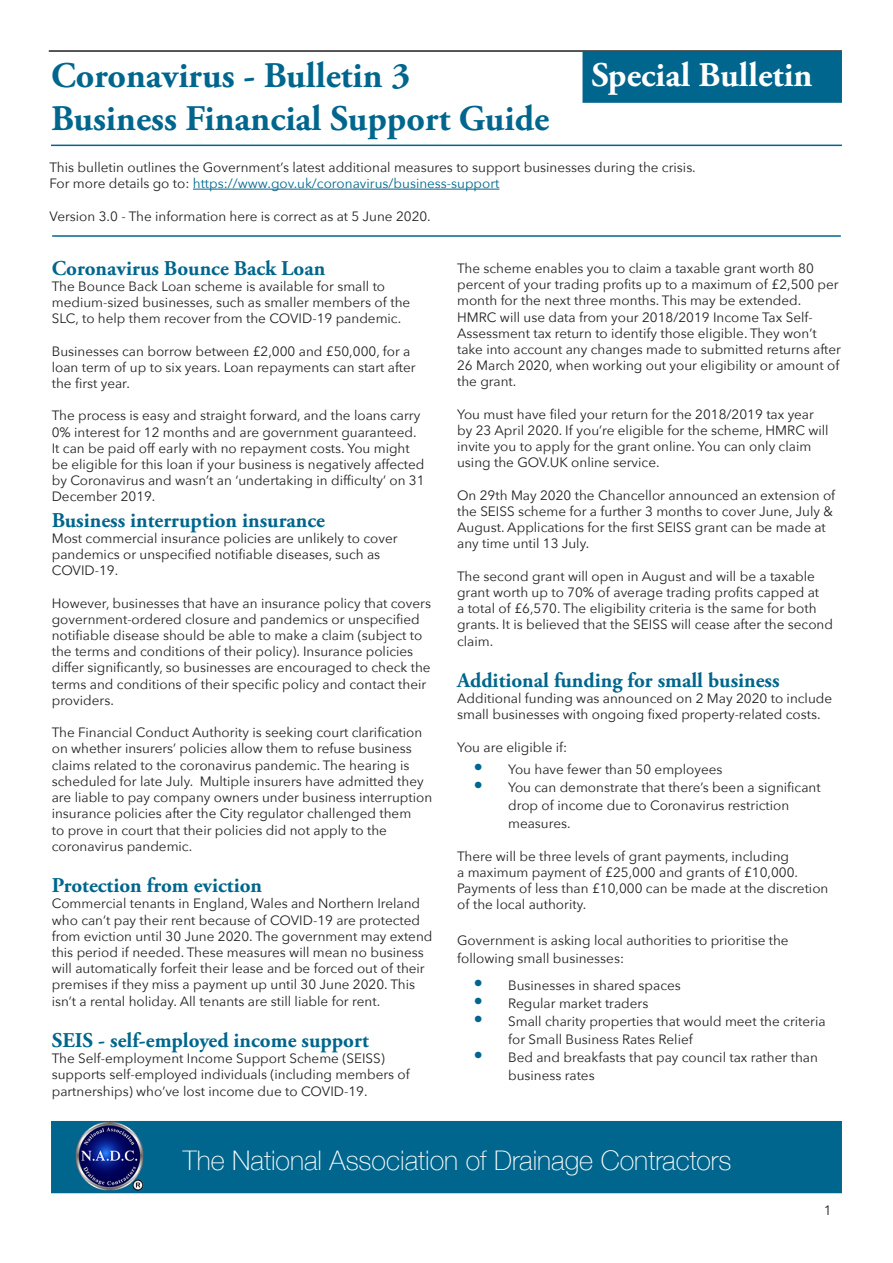
<style>
.page{position:relative;width:893px;height:1263px;background:#fff}
.page>*{position:absolute;margin:0;border:0;box-sizing:border-box;transform-origin:0 0}
.t1{font:700 36px "Adobe Garamond Pro";color:#00668d}
.special_bulletin{font:700 34.5px "Adobe Garamond Pro";color:#fff}
.body_copy{font:100 27px "Helvetica Neue";color:#fff}
.para_heading{font:700 21px "Adobe Garamond Pro";color:#00668d}
.body_copy-2{font:13.5px/16.2px "Avenir Next";color:#231f20}
.body_copy-3{font:13.5px "Avenir Next";color:#00668d}
.s1{font-size:37.5px;color:#00668d}
.s2{color:#231f20}
.s3{font-family:"Adobe Garamond Pro";font-weight:700;font-size:21px;color:#00668d}
</style>
<div class="page">
<div style="left:583px;top:53px;width:258px;height:49px;background:#00668d"></div>
<div style="left:582px;top:52px;width:260px;height:51px;border:2px solid #00668d"></div>
<hr style="left:193px;top:189px;width:306px;height:1px;background:#00668d">
<hr style="left:51px;top:145px;width:791px;height:1px;background:#00668d">
<hr style="left:52px;top:235px;width:789px;height:2px;background:#00668d">
<hr style="left:49px;top:50px;width:793px;height:2px;background:#231f20">
<div style="left:51px;top:1121px;width:791px;height:72px;background:#00668d"></div>
<img style="left:76px;top:1122px;width:68px;height:68px">
<p class="t1" style="left:51px;top:54px;width:361px">Coronavirus - Bulletin 3</p>
<p class="special_bulletin" style="left:591px;top:55px;width:243px">Special Bulletin<span class="s1">n</span></p>
<p class="t1" style="left:51px;top:98px;width:500px">Business Financial Support Guide</p>
<p class="body_copy-2" style="left:50px;top:159px;width:648px">This bulletin outlines the Government’s latest additional measures to support businesses during the crisis.</p>
<p class="body_copy-3" style="left:50px;top:172px;width:451px"><span class="s2">For more details go to:</span> https://www.gov.uk/coronavirus/business-support</p>
<p class="body_copy-2" style="left:50px;top:207px;width:383px">Version 3.0 - The information here is correct as at 5 June 2020.</p>
<p class="para_heading" style="left:52px;top:256px;width:275px">Coronavirus Bounce Back Loan</p>
<p class="body_copy-2" style="left:52px;top:277px;width:360px">The Bounce Back Loan scheme is available for small to medium-sized businesses, such as smaller members of the<br>SLC, to help them recover from the COVID-19 pandemic.</p>
<p class="body_copy-2" style="left:52px;top:342px;width:365px">Businesses can borrow between £2,000 and £50,000, for a loan term of up to six years. Loan repayments can start after the first year.</p>
<p class="body_copy-2" style="left:52px;top:407px;width:374px">The process is easy and straight forward, and the loans carry 0% interest for 12 months and are government guaranteed.<br>It can be paid off early with no repayment costs. You might be eligible for this loan if your business is negatively affected by Coronavirus and wasn’t an ‘undertaking in difficulty’ on 31<br>December 2019.</p>
<p class="para_heading" style="left:52px;top:508px;width:275px">Business interruption insurance</p>
<p class="body_copy-2" style="left:52px;top:529px;width:347px">Most commercial insurance policies are unlikely to cover pandemics or unspecified notifiable diseases, such as<br>COVID-19.</p>
<p class="body_copy-2" style="left:52px;top:594px;width:381px">However, businesses that have an insurance policy that covers government-ordered closure and pandemics or unspecified notifiable disease should be able to make a claim (subject to the terms and conditions of their policy). Insurance policies differ significantly, so businesses are encouraged to check the terms and conditions of their specific policy and contact their providers.</p>
<p class="body_copy-2" style="left:52px;top:724px;width:382px">The Financial Conduct Authority is seeking court clarification on whether insurers’ policies allow them to refuse business claims related to the coronavirus pandemic. The hearing is scheduled for late July. Multiple insurers have admitted they are liable to pay company owners under business interruption insurance policies after the City regulator challenged them<br>to prove in court that their policies did not apply to the coronavirus pandemic.</p>
<p class="para_heading" style="left:52px;top:873px;width:212px">Protection from eviction</p>
<p class="body_copy-2" style="left:52px;top:895px;width:382px">Commercial tenants in England, Wales and Northern Ireland who can’t pay their rent because of COVID-19 are protected from eviction until 30 June 2020. The government may extend this period if needed. These measures will mean no business will automatically forfeit their lease and be forced out of their premises if they miss a payment up until 30 June 2020. This isn’t a rental holiday. All tenants are still liable for rent.</p>
<p class="para_heading" style="left:52px;top:1028px;width:319px">SEIS - self-employed income support</p>
<p class="body_copy-2" style="left:52px;top:1050px;width:360px">The Self-employment Income Support Scheme (SEISS) supports self-employed individuals (including members of partnerships) who’ve lost income due to COVID-19.</p>
<p class="body_copy-2" style="left:457px;top:259px;width:383px">The scheme enables you to claim a taxable grant worth 80 percent of your trading profits up to a maximum of £2,500 per month for the next three months. This may be extended.</p>
<p class="body_copy-2" style="left:457px;top:308px;width:385px">HMRC will use data from your 2018/2019 Income Tax Self-Assessment tax return to identify those eligible. They won’t take into account any changes made to submitted returns after 26 March 2020, when working out your eligibility or amount of the grant.</p>
<p class="body_copy-2" style="left:457px;top:405px;width:373px">You must have filed your return for the 2018/2019 tax year by 23 April 2020. If you’re eligible for the scheme, HMRC will invite you to apply for the grant online. You can only claim using the GOV.UK online service.</p>
<p class="body_copy-2" style="left:457px;top:486px;width:380px">On 29th May 2020 the Chancellor announced an extension of the SEISS scheme for a further 3 months to cover June, July &amp; August. Applications for the first SEISS grant can be made at any time until 13 July.</p>
<p class="body_copy-2" style="left:457px;top:567px;width:377px">The second grant will open in August and will be a taxable grant worth up to 70% of average trading profits capped at<br>a total of £6,570. The eligibility criteria is the same for both grants. It is believed that the SEISS will cease after the second claim.</p>
<p class="para_heading" style="left:457px;top:668px;width:324px">Additional funding for small business</p>
<p class="body_copy-2" style="left:457px;top:690px;width:377px">Additional funding was announced on 2 May 2020 to include small businesses with ongoing fixed property-related costs.</p>
<p class="body_copy-2" style="left:457px;top:738px;width:112px">You are eligible if:</p>
<p class="body_copy-2" style="left:474px;top:761px;width:250px"><span class="s3">•</span> You have fewer than 50 employees</p>
<p class="body_copy-2" style="left:508px;top:778px;width:314px;line-height:18px;text-indent:-34px"><span class="s3">•</span> You can demonstrate that there’s been a significant drop of income due to Coronavirus restriction measures.</p>
<p class="body_copy-2" style="left:457px;top:847px;width:373px">There will be three levels of grant payments, including<br>a maximum payment of £25,000 and grants of £10,000.<br>Payments of less than £10,000 can be made at the discretion of the local authority.</p>
<p class="body_copy-2" style="left:457px;top:931px;width:333px;line-height:18px">Government is asking local authorities to prioritise the following small businesses:</p>
<p class="body_copy-2" style="left:474px;top:977px;width:208px"><span class="s3">•</span> Businesses in shared spaces</p>
<p class="body_copy-2" style="left:474px;top:995px;width:176px"><span class="s3">•</span> Regular market traders</p>
<p class="body_copy-2" style="left:508px;top:1012px;width:319px;line-height:18px;text-indent:-34px"><span class="s3">•</span> Small charity properties that would meet the criteria for Small Business Rates Relief</p>
<p class="body_copy-2" style="left:508px;top:1048px;width:311px;line-height:18px;text-indent:-34px"><span class="s3">•</span> Bed and breakfasts that pay council tax rather than business rates</p>
<p class="body_copy" style="left:183px;top:1140px;width:550px">The National Association of Drainage Contractors</p>
<p class="body_copy-2" style="left:824px;top:1201px;width:9px">1</p>
</div>
